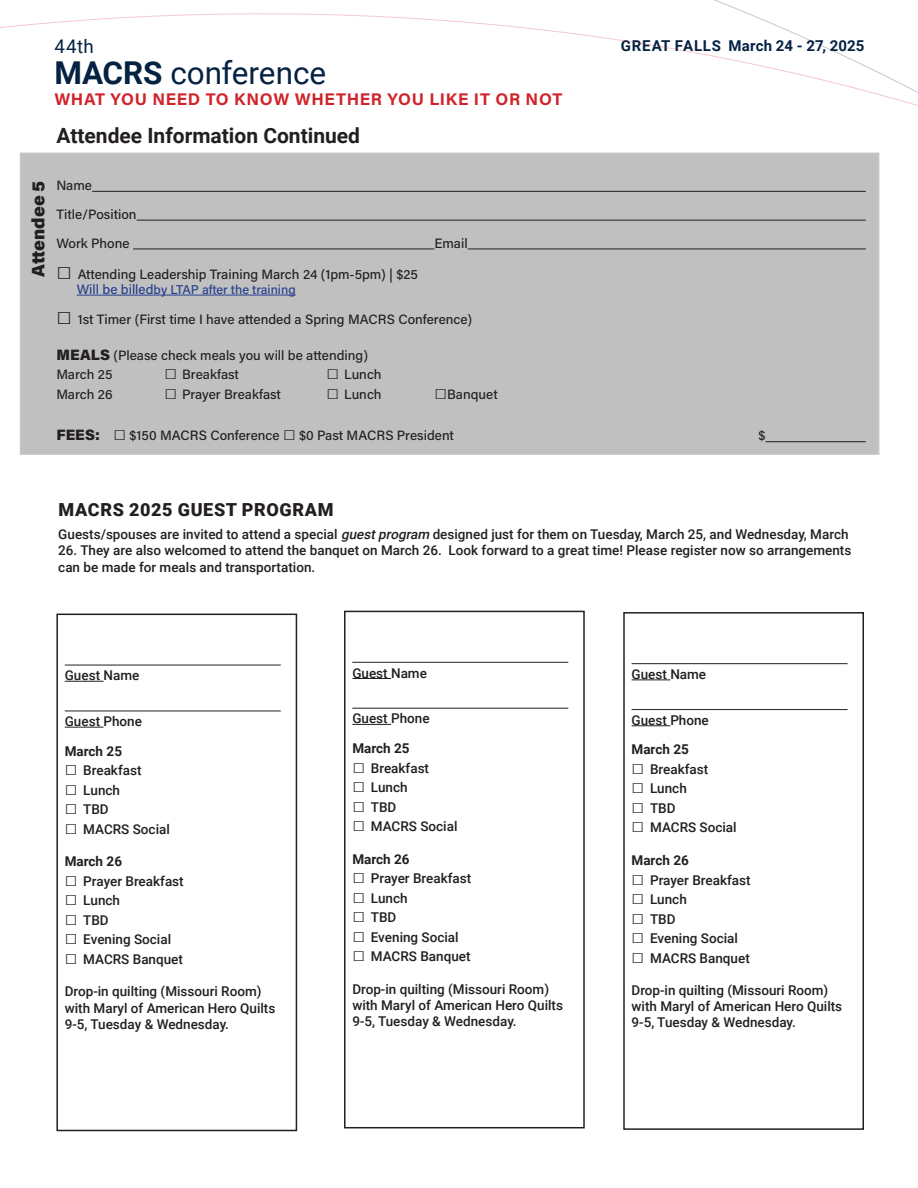
<style>
.page{position:relative;width:918px;height:1188px;background:#fff}
.page>*{position:absolute;margin:0;border:0;box-sizing:border-box;transform-origin:0 0}
.t1{font:31.5px "Roboto";letter-spacing:-.005em;color:#052242}
.t2{font:700 21px "Roboto";color:#231f20}
.t3{font:18.75px "Roboto";color:#052242}
.t4{font:900 18px "Roboto";letter-spacing:.035em;color:#231f20}
.t5{font:900 18px "Acumin Pro";color:#231f20}
.t6{font:700 16.8px "Acumin Pro";letter-spacing:.04em;color:#d1232a}
.t7{font:700 15px "Roboto";letter-spacing:.01em;color:#052242}
.t8{font:500 13.5px/16.2px "Roboto";color:#231f20}
.t9{font:500 13.5px "Acumin Pro";color:#231f20}
.t10{font:700 13.5px "Roboto";color:#231f20}
.t11{font:500 12.75px "Acumin Pro";letter-spacing:-.005em;color:#253f8e}
.s1{font-weight:700}
.s2{font-family:"Arial";font-weight:700;font-size:25.5px}
.s3{font-size:13.5px}
.s4{font-weight:900;font-size:15px}
.s5{font-family:"Arial";font-weight:700;font-size:21px}
.s6{font-style:italic}
</style>
<div class="page">
<svg style="left:0;top:0;width:918px;height:353px"></svg>
<div style="left:21px;top:153px;width:858px;height:301px;background:#c0c0c0"></div>
<hr style="left:92px;top:191px;width:774px;height:1px;background:#231f20">
<hr style="left:137px;top:220px;width:729px;height:1px;background:#231f20">
<hr style="left:133px;top:249px;width:301px;height:1px;background:#231f20">
<hr style="left:468px;top:249px;width:398px;height:1px;background:#231f20">
<hr style="left:77px;top:295px;width:77px;height:1px;background:#253f8e">
<hr style="left:154px;top:295px;width:142px;height:1px;background:#253f8e">
<hr style="left:766px;top:441px;width:100px;height:1px;background:#231f20">
<div style="left:56px;top:614px;width:241px;height:517px;border:2px solid #231f20"></div>
<hr style="left:65px;top:665px;width:216px;height:1px;background:#231f20">
<hr style="left:65px;top:681px;width:39px;height:1px;background:#231f20">
<hr style="left:65px;top:711px;width:216px;height:1px;background:#231f20">
<hr style="left:65px;top:727px;width:39px;height:1px;background:#231f20">
<div style="left:344px;top:611px;width:241px;height:517px;border:2px solid #231f20"></div>
<hr style="left:352px;top:662px;width:216px;height:1px;background:#231f20">
<hr style="left:352px;top:678px;width:39px;height:1px;background:#231f20">
<hr style="left:352px;top:708px;width:216px;height:1px;background:#231f20">
<hr style="left:352px;top:724px;width:39px;height:1px;background:#231f20">
<div style="left:623px;top:612px;width:241px;height:518px;border:2px solid #231f20"></div>
<hr style="left:632px;top:663px;width:216px;height:1px;background:#231f20">
<hr style="left:632px;top:680px;width:38px;height:1px;background:#231f20">
<hr style="left:632px;top:709px;width:216px;height:1px;background:#231f20">
<hr style="left:632px;top:725px;width:38px;height:1px;background:#231f20">
<p class="t5" style="left:26px;top:277px;width:97px;rotate:-90deg">Attendee 5</p>
<h3 class="t3" style="left:54px;top:34px;width:41px">44th</h3>
<h1 class="t1" style="left:54px;top:51px;width:273px"><span class="s1">MACRS</span> conference</h1>
<p class="t6" style="left:54px;top:87px;width:509px">WHAT YOU NEED TO KNOW WHETHER YOU LIKE IT OR NOT</p>
<p class="t7" style="left:621px;top:35px;width:245px">GREAT FALLS March 24 - 27, 2025</p>
<p class="t2" style="left:56px;top:121px;width:305px">Attendee Information Continued</p>
<p class="t9" style="left:56px;top:176px;width:37px">Name</p>
<p class="t9" style="left:56px;top:205px;width:82px">Title/Position</p>
<p class="t9" style="left:56px;top:233px;width:75px">Work Phone</p>
<p class="t9" style="left:434px;top:233px;width:35px">Email</p>
<p class="t9" style="left:56px;top:265px;width:363px"><span class="s2">□</span> Attending Leadership Training March 24 (1pm-5pm) | $25</p>
<p class="t11" style="left:77px;top:280px;width:220px"><span class="s3">Will be billed</span>by LTAP after the training</p>
<p class="t9" style="left:56px;top:310px;width:417px"><span class="s2">□</span> 1st Timer (First time I have attended a Spring MACRS Conference)</p>
<p class="t9" style="left:56px;top:346px;width:313px"><span class="s4">MEALS</span> (Please check meals you will be attending)</p>
<p class="t9" style="left:56px;top:365px;width:57px">March 25</p>
<p class="t9" style="left:164px;top:365px;width:76px"><span class="s5">□</span> Breakfast</p>
<p class="t9" style="left:326px;top:365px;width:57px"><span class="s5">□</span> Lunch</p>
<p class="t9" style="left:56px;top:385px;width:58px">March 26</p>
<p class="t9" style="left:164px;top:385px;width:118px"><span class="s5">□</span> Prayer Breakfast</p>
<p class="t9" style="left:326px;top:385px;width:57px"><span class="s5">□</span> Lunch</p>
<p class="t9" style="left:434px;top:385px;width:65px"><span class="s5">□</span>Banquet</p>
<p class="t9" style="left:56px;top:426px;width:399px"><span class="s4">FEES:</span> <span class="s5">□</span> $150 MACRS Conference <span class="s5">□</span> $0 Past MACRS President</p>
<p class="t9" style="left:758px;top:426px;width:9px">$</p>
<p class="t4" style="left:59px;top:497px;width:276px">MACRS 2025 GUEST PROGRAM</p>
<p class="t8" style="left:58px;top:526px;width:792px">Guests/spouses are invited to attend a special <span class="s6">guestprogram</span> designed just for them on Tuesday, March 25, and Wednesday, March</p>
<p class="t8" style="left:58px;top:542px;width:795px">26. They are also welcomed to attend the banquet on March 26. Look forward to a great time! Please register now so arrangements can be made for meals and transportation.</p>
<p class="t8" style="left:65px;top:667px;width:76px">Guest Name</p>
<p class="t8" style="left:65px;top:713px;width:79px">Guest Phone</p>
<p class="t10" style="left:65px;top:742px;width:59px">March 25</p>
<p class="t8" style="left:65px;top:762px;width:78px"><span class="s5">□</span> Breakfast</p>
<p class="t8" style="left:65px;top:781px;width:57px"><span class="s5">□</span> Lunch</p>
<p class="t8" style="left:65px;top:801px;width:46px"><span class="s5">□</span> TBD</p>
<p class="t8" style="left:65px;top:820px;width:107px"><span class="s5">□</span> MACRS Social</p>
<p class="t10" style="left:65px;top:852px;width:59px">March 26</p>
<p class="t8" style="left:65px;top:873px;width:121px"><span class="s5">□</span> Prayer Breakfast</p>
<p class="t8" style="left:65px;top:892px;width:57px"><span class="s5">□</span> Lunch</p>
<p class="t8" style="left:65px;top:912px;width:46px"><span class="s5">□</span> TBD</p>
<p class="t8" style="left:65px;top:931px;width:108px"><span class="s5">□</span> Evening Social</p>
<p class="t8" style="left:65px;top:951px;width:120px"><span class="s5">□</span> MACRS Banquet</p>
<p class="t8" style="left:65px;top:983px;width:212px">Drop-in quilting (Missouri Room) with Maryl of American Hero Quilts<br>9-5, Tuesday &amp; Wednesday.</p>
<p class="t8" style="left:352px;top:664px;width:76px">Guest Name</p>
<p class="t8" style="left:352px;top:710px;width:79px">Guest Phone</p>
<p class="t10" style="left:352px;top:739px;width:59px">March 25</p>
<p class="t8" style="left:352px;top:759px;width:78px"><span class="s5">□</span> Breakfast</p>
<p class="t8" style="left:352px;top:779px;width:57px"><span class="s5">□</span> Lunch</p>
<p class="t8" style="left:352px;top:798px;width:46px"><span class="s5">□</span> TBD</p>
<p class="t8" style="left:352px;top:818px;width:107px"><span class="s5">□</span> MACRS Social</p>
<p class="t10" style="left:352px;top:849px;width:59px">March 26</p>
<p class="t8" style="left:352px;top:870px;width:121px"><span class="s5">□</span> Prayer Breakfast</p>
<p class="t8" style="left:352px;top:889px;width:57px"><span class="s5">□</span> Lunch</p>
<p class="t8" style="left:352px;top:909px;width:46px"><span class="s5">□</span> TBD</p>
<p class="t8" style="left:352px;top:928px;width:108px"><span class="s5">□</span> Evening Social</p>
<p class="t8" style="left:352px;top:948px;width:120px"><span class="s5">□</span> MACRS Banquet</p>
<p class="t8" style="left:352px;top:980px;width:212px">Drop-in quilting (Missouri Room) with Maryl of American Hero Quilts<br>9-5, Tuesday &amp; Wednesday.</p>
<p class="t8" style="left:632px;top:665px;width:76px">Guest Name</p>
<p class="t8" style="left:632px;top:711px;width:79px">Guest Phone</p>
<p class="t10" style="left:632px;top:740px;width:59px">March 25</p>
<p class="t8" style="left:632px;top:761px;width:78px"><span class="s5">□</span> Breakfast</p>
<p class="t8" style="left:632px;top:780px;width:57px"><span class="s5">□</span> Lunch</p>
<p class="t8" style="left:632px;top:800px;width:46px"><span class="s5">□</span> TBD</p>
<p class="t8" style="left:632px;top:819px;width:107px"><span class="s5">□</span> MACRS Social</p>
<p class="t10" style="left:632px;top:851px;width:59px">March 26</p>
<p class="t8" style="left:632px;top:871px;width:121px"><span class="s5">□</span> Prayer Breakfast</p>
<p class="t8" style="left:632px;top:891px;width:57px"><span class="s5">□</span> Lunch</p>
<p class="t8" style="left:632px;top:910px;width:46px"><span class="s5">□</span> TBD</p>
<p class="t8" style="left:632px;top:930px;width:108px"><span class="s5">□</span> Evening Social</p>
<p class="t8" style="left:632px;top:949px;width:120px"><span class="s5">□</span> MACRS Banquet</p>
<p class="t8" style="left:632px;top:982px;width:212px">Drop-in quilting (Missouri Room) with Maryl of American Hero Quilts<br>9-5, Tuesday &amp; Wednesday.</p>
</div>
